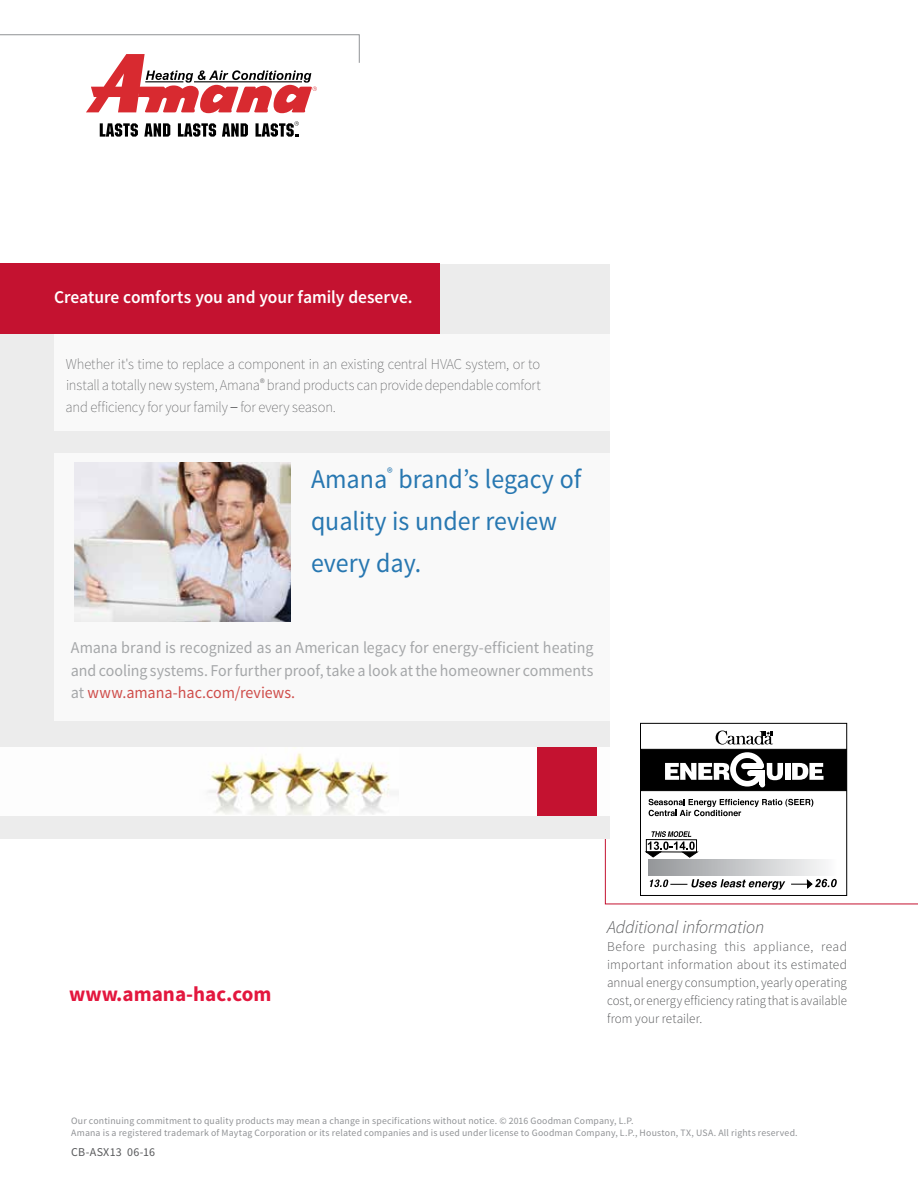
<style>
.page{position:relative;width:918px;height:1188px;background:#fff}
.page>*{position:absolute;margin:0;border:0;box-sizing:border-box;transform-origin:0 0}
.t1{font:27px/42px "Source Sans Pro";color:#2777b1;scale:.96 1}
.t2{font:700 21px "Source Sans Pro";color:#e3173e}
.t3{font:600 18px "Source Sans Pro";letter-spacing:-.005em;color:#fff}
.t4{font:italic 300 18px "Source Sans Pro";letter-spacing:-.01em;color:#58595b}
.t5{font:16.5px/22.5px "Source Sans Pro";color:#a5a7a9;text-align:justify}
.t6{font:200 15px/21px "Source Sans Pro";letter-spacing:-.01em;color:#58595b}
.t7{font:300 13.5px/18px "Source Sans Pro";color:#58595b;text-align:justify}
.t8{font:12px "Source Sans Pro";letter-spacing:.02em;color:#58595b}
.t9{font:9.75px/12px "Source Sans Pro";letter-spacing:.015em;color:#909295}
.s1{color:#cf4d4a}
</style>
<div class="page">
<svg style="left:605px;top:750px;width:313px;height:155px"></svg>
<svg style="left:648px;top:860px;width:188px;height:15px;background:#c6c8ca"></svg>
<svg style="left:649px;top:799px;width:164px;height:17px"></svg>
<div style="left:640px;top:723px;width:207px;height:173px;border:1px solid #000"></div>
<svg style="left:716px;top:730px;width:57px;height:15px"></svg>
<div style="left:641px;top:749px;width:205px;height:42px;background:#000;border:1px solid #000"></div>
<div style="left:785px;top:763px;width:5px;height:17px;background:#fff"></div>
<svg style="left:792px;top:763px;width:32px;height:17px"></svg>
<svg style="left:665px;top:752px;width:118px;height:35px"></svg>
<svg style="left:650px;top:879px;width:135px;height:11px"></svg>
<svg style="left:791px;top:879px;width:46px;height:9px"></svg>
<svg style="left:646px;top:831px;width:51px;height:26px"></svg>
<svg style="left:0;top:34px;width:360px;height:79px"></svg>
<svg style="left:100px;top:123px;width:38px;height:14px"></svg>
<svg style="left:144px;top:123px;width:26px;height:14px"></svg>
<svg style="left:178px;top:123px;width:38px;height:14px"></svg>
<svg style="left:222px;top:123px;width:26px;height:14px"></svg>
<svg style="left:256px;top:121px;width:43px;height:16px"></svg>
<div style="left:0;top:264px;width:610px;height:574px;background:#ececec"></div>
<div style="left:0;top:264px;width:440px;height:70px;background:#c41230"></div>
<div style="left:54px;top:334px;width:564px;height:96px;background:#fff"></div>
<div style="left:54px;top:453px;width:564px;height:268px;background:#fff"></div>
<div style="left:0;top:747px;width:610px;height:69px;background:#fff"></div>
<div style="left:538px;top:747px;width:59px;height:69px;background:#c41230"></div>
<img style="left:208px;top:747px;width:183px;height:68px">
<img style="left:74px;top:462px;width:217px;height:159px">
<h3 class="t3" style="left:54px;top:286px;width:360px">Creature comforts you and your family deserve.</h3>
<h3 class="t6" style="left:66px;top:354px;width:476px">Whether it's time to replace a component in an existing central HVAC system, or to install a totally new system, Amana<sup>®</sup> brand products can provide dependable comfort</h3>
<h3 class="t6" style="left:66px;top:397px;width:272px">and efficiency for your family <sup>_</sup> for every season.</h3>
<h1 class="t1" style="left:311px;top:458px;width:283px">Amana<sup>®</sup> brand’s legacy of quality is under review every day.</h1>
<h3 class="t5" style="left:71px;top:637px;width:524px">Amana brand is recognized as an American legacy for energy-efficient heating and cooling systems. For further proof, take a look at the homeowner comments at <span class="s1">www.amana-hac.com/reviews.</span></h3>
<h2 class="t2" style="left:69px;top:981px;width:204px">www.amana-hac.com</h2>
<h3 class="t4" style="left:607px;top:916px;width:159px">Additional information</h3>
<h3 class="t7" style="left:607px;top:937px;width:241px">Before purchasing this appliance, read important information about its estimated annual energy consumption, yearly operating cost, or energy efficiency rating that is available from your retailer.</h3>
<p class="t9" style="left:71px;top:1115px;width:728px">Our continuing commitment to quality products may mean a change in specifications without notice. © 2016 Goodman Company, L.P.<br>Amana is a registered trademark of Maytag Corporation or its related companies and is used under license to Goodman Company, L.P., Houston, TX, USA. All rights reserved.</p>
<p class="t8" style="left:71px;top:1145px;width:85px">CB-ASX13 06-16</p>
</div>
